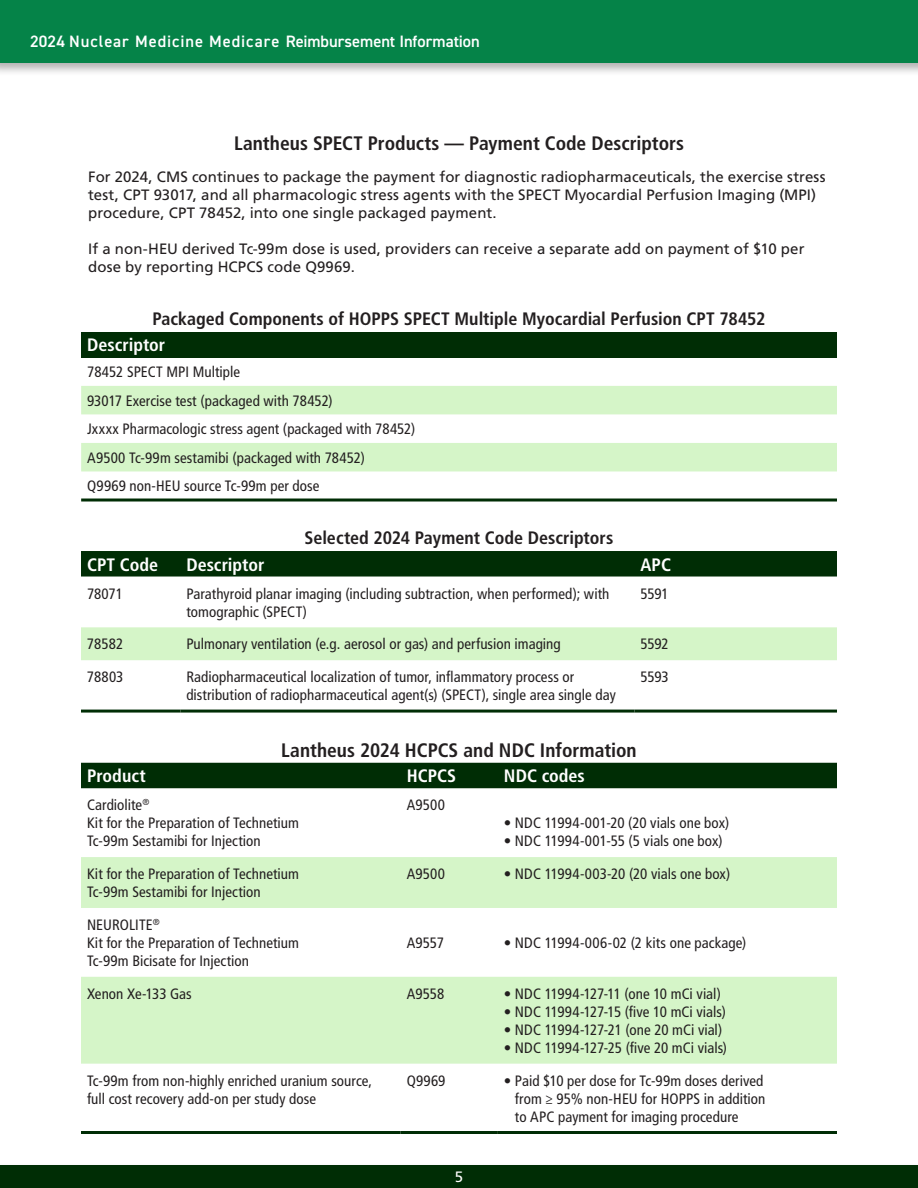
<style>
.page{position:relative;width:918px;height:1188px;background:#fff}
.page>*{position:absolute;margin:0;border:0;box-sizing:border-box;transform-origin:0 0}
.t1{font:700 condensed 19.5px "Frutiger LT Std";color:#231f20}
.t2{font:700 condensed 18px "Frutiger LT Std";color:#231f20}
.t3{font:700 condensed 18px "Frutiger LT Std";color:#fff}
.t4{font:600 16.5px "DIN2014";letter-spacing:.015em;color:#fff}
.t5{font:condensed 15px/18px "Frutiger LT Std";letter-spacing:.005em;color:#231f20}
.t6{font:15px/18px "Frutiger LT Std";letter-spacing:.005em;color:#231f20}
.t7{font:15px "Frutiger LT Std";color:#fff}
</style>
<div class="page">
<div style="left:0;top:1162px;width:918px;height:26px;background:#fbfbfb"></div>
<div style="left:0;top:1165px;width:918px;height:23px;background:#002d05"></div>
<div style="left:0;top:0;width:918px;height:76px;background:#231f20;opacity:.35"></div>
<div style="left:0;top:0;width:918px;height:63px;background:#058348"></div>
<div style="left:81px;top:551px;width:756px;height:26px;background:#002d05"></div>
<div style="left:81px;top:627px;width:756px;height:33px;background:#d5f5c8"></div>
<hr style="left:81px;top:710px;width:99px;height:3px;background:#002d05">
<hr style="left:180px;top:710px;width:455px;height:3px;background:#002d05">
<hr style="left:634px;top:710px;width:203px;height:3px;background:#002d05">
<div style="left:81px;top:332px;width:756px;height:25px;background:#002d05"></div>
<svg style="left:81px;top:386px;width:756px;height:85px;fill:#d5f5c8"></svg>
<hr style="left:81px;top:499px;width:756px;height:3px;background:#002d05">
<div style="left:81px;top:763px;width:756px;height:25px;background:#002d05"></div>
<svg style="left:81px;top:857px;width:756px;height:207px;fill:#d5f5c8"></svg>
<hr style="left:81px;top:1131px;width:320px;height:3px;background:#002d05">
<hr style="left:401px;top:1131px;width:97px;height:3px;background:#002d05">
<hr style="left:498px;top:1131px;width:339px;height:3px;background:#002d05">
<p class="t4" style="left:30px;top:31px;width:451px">2024 Nuclear Medicine Medicare Reimbursement Information</p>
<h1 class="t1" style="left:234px;top:132px;width:452px">Lantheus SPECT Products — Payment Code Descriptors</h1>
<p class="t6" style="left:88px;top:168px;width:739px">For 2024, CMS continues to package the payment for diagnostic radiopharmaceuticals, the exercise stress test, CPT 93017, and all pharmacologic stress agents with the SPECT Myocardial Perfusion Imaging (MPI) procedure, CPT 78452, into one single packaged payment.</p>
<p class="t6" style="left:88px;top:240px;width:718px">If a non-HEU derived Tc-99m dose is used, providers can receive a separate add on payment of $10 per dose by reporting HCPCS code Q9969.</p>
<p class="t2" style="left:152px;top:308px;width:615px">Packaged Components of HOPPS SPECT Multiple Myocardial Perfusion CPT 78452</p>
<p class="t3" style="left:87px;top:334px;width:80px">Descriptor</p>
<p class="t5" style="left:87px;top:358px;width:330px;line-height:28.5px">78452 SPECT MPI Multiple<br>93017 Exercise test (packaged with 78452)<br>Jxxxx Pharmacologic stress agent (packaged with 78452)<br>A9500 Tc-99m sestamibi (packaged with 78452)<br>Q9969 non-HEU source Tc-99m per dose</p>
<p class="t2" style="left:304px;top:527px;width:310px">Selected 2024 Payment Code Descriptors</p>
<p class="t3" style="left:87px;top:554px;width:73px">CPT Code</p>
<p class="t3" style="left:186px;top:554px;width:80px">Descriptor</p>
<p class="t3" style="left:640px;top:554px;width:32px">APC</p>
<p class="t5" style="left:87px;top:584px;width:37px">78071</p>
<p class="t5" style="left:186px;top:584px;width:425px">Parathyroid planar imaging (including subtraction, when performed); with tomographic (SPECT)</p>
<p class="t5" style="left:640px;top:584px;width:30px">5591</p>
<p class="t5" style="left:87px;top:635px;width:38px">78582</p>
<p class="t5" style="left:186px;top:635px;width:376px">Pulmonary ventilation (e.g. aerosol or gas) and perfusion imaging</p>
<p class="t5" style="left:640px;top:635px;width:30px">5592</p>
<p class="t5" style="left:87px;top:668px;width:38px">78803</p>
<p class="t5" style="left:186px;top:668px;width:431px">Radiopharmaceutical localization of tumor, inflammatory process or distribution of radiopharmaceutical agent(s) (SPECT), single area single day</p>
<p class="t5" style="left:640px;top:668px;width:30px">5593</p>
<h1 class="t1" style="left:281px;top:739px;width:357px">Lantheus 2024 HCPCS and NDC Information</h1>
<p class="t3" style="left:87px;top:765px;width:60px">Product</p>
<p class="t3" style="left:407px;top:765px;width:51px">HCPCS</p>
<p class="t3" style="left:504px;top:765px;width:83px">NDC codes</p>
<p class="t5" style="left:87px;top:796px;width:214px">Cardiolite<sup>®<br></sup>Kit for the Preparation of Technetium<br>Tc-99m Sestamibi for Injection</p>
<p class="t5" style="left:407px;top:796px;width:40px">A9500</p>
<p class="t5" style="left:504px;top:814px;width:227px">• NDC 11994-001-20 (20 vials one box)</p>
<p class="t5" style="left:504px;top:832px;width:220px">• NDC 11994-001-55 (5 vials one box)</p>
<p class="t5" style="left:87px;top:865px;width:214px">Kit for the Preparation of Technetium<br>Tc-99m Sestamibi for Injection</p>
<p class="t5" style="left:407px;top:865px;width:40px">A9500</p>
<p class="t5" style="left:504px;top:865px;width:228px">• NDC 11994-003-20 (20 vials one box)</p>
<p class="t5" style="left:87px;top:916px;width:214px">NEUROLITE<sup>®<br></sup>Kit for the Preparation of Technetium<br>Tc-99m Bicisate for Injection</p>
<p class="t5" style="left:407px;top:934px;width:39px">A9557</p>
<p class="t5" style="left:504px;top:934px;width:244px">• NDC 11994-006-02 (2 kits one package)</p>
<p class="t5" style="left:87px;top:985px;width:106px">Xenon Xe-133 Gas</p>
<p class="t5" style="left:407px;top:985px;width:39px">A9558</p>
<p class="t5" style="left:504px;top:985px;width:218px">• NDC 11994-127-11 (one 10 mCi vial)</p>
<p class="t5" style="left:504px;top:1003px;width:223px">• NDC 11994-127-15 (five 10 mCi vials)</p>
<p class="t5" style="left:504px;top:1021px;width:220px">• NDC 11994-127-21 (one 20 mCi vial)</p>
<p class="t5" style="left:504px;top:1039px;width:225px">• NDC 11994-127-25 (five 20 mCi vials)</p>
<p class="t5" style="left:87px;top:1072px;width:287px">Tc-99m from non-highly enriched uranium source, full cost recovery add-on per study dose</p>
<p class="t5" style="left:407px;top:1072px;width:40px">Q9969</p>
<p class="t5" style="left:515px;top:1072px;width:252px;text-indent:-11px">• Paid $10 per dose for Tc-99m doses derived from ≥ 95% non-HEU for HOPPS in addition to APC payment for imaging procedure</p>
<p class="t7" style="left:455px;top:1168px;width:10px">5</p>
</div>
